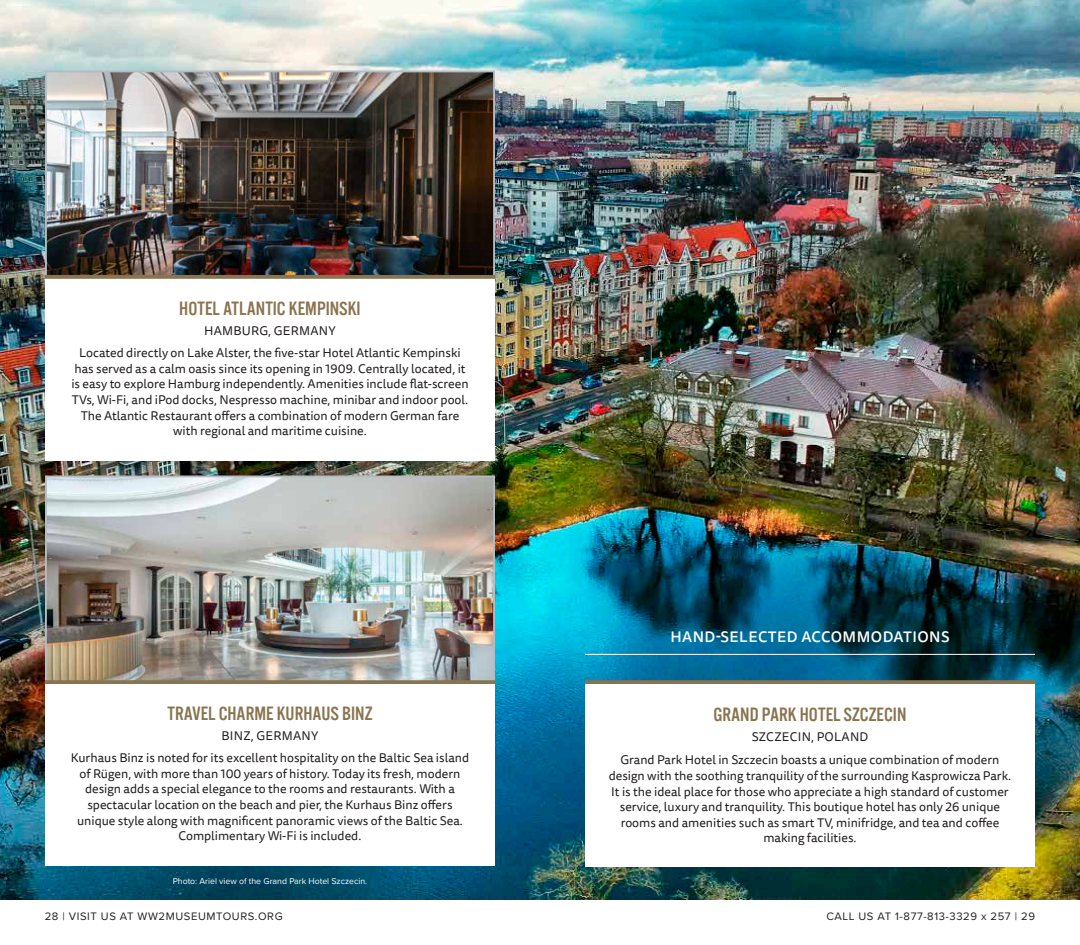
<style>
.page{position:relative;width:1080px;height:945px;background:#fff}
.page>*{position:absolute;margin:0;border:0;box-sizing:border-box;transform-origin:0 0}
.t1{font:20px "Alternate Gothic LT No 3";color:#89744f}
.t2{font:500 15px "Tisa Sans OT";letter-spacing:.03em;color:#fff}
.t3{font:12.5px/15.6px "Tisa Sans OT";color:#231f20;text-align:center}
.t4{font:11.25px "Proxima Nova";letter-spacing:.05em;color:#231f20}
.t5{font:8.75px "Proxima Nova";color:#fff}
</style>
<div class="page">
<img style="left:0;top:0;width:1080px;height:900px">
<div style="left:585px;top:684px;width:450px;height:182px;background:#fff"></div>
<svg style="left:585px;top:680px;width:450px;height:4px;background:#807252"></svg>
<div style="left:45px;top:276px;width:450px;height:185px;background:#fff"></div>
<img style="left:48px;top:74px;width:444px;height:201px">
<div style="left:45px;top:71px;width:450px;height:208px;border:2px solid #b5bbc0"></div>
<svg style="left:45px;top:275px;width:450px;height:4px;background:#8e7b59"></svg>
<div style="left:45px;top:681px;width:450px;height:185px;background:#fff"></div>
<img style="left:48px;top:478px;width:444px;height:202px">
<div style="left:45px;top:475px;width:450px;height:209px;border:2px solid #b5bbc0"></div>
<svg style="left:45px;top:680px;width:450px;height:4px;background:#8a7753"></svg>
<hr style="left:585px;top:654px;width:450px;height:1px;background:#fff">
<h1 class="t1" style="left:179px;top:298px;width:183px">HOTEL ATLANTIC KEMPINSKI</h1>
<p class="t3" style="left:79px;top:321px;width:383px;line-height:21.9px">HAMBURG, GERMANY<br>Located directly on Lake Alster, the five-star Hotel Atlantic Kempinski</p>
<p class="t3" style="left:71px;top:361px;width:399px">has served as a calm oasis since its opening in 1909. Centrally located, it is easy to explore Hamburg independently. Amenities include flat-screen TVs, Wi-Fi, and iPod docks, Nespresso machine, minibar and indoor pool.<br>The Atlantic Restaurant offers a combination of modern German fare with regional and maritime cuisine.</p>
<h1 class="t1" style="left:168px;top:703px;width:206px">TRAVEL CHARME KURHAUS BINZ</h1>
<p class="t3" style="left:71px;top:726px;width:400px;line-height:21.9px">BINZ, GERMANY<br>Kurhaus Binz is noted for its excellent hospitality on the Baltic Sea island</p>
<p class="t3" style="left:77px;top:766px;width:387px">of Rügen, with more than 100 years of history. Today its fresh, modern design adds a special elegance to the rooms and restaurants. With a spectacular location on the beach and pier, the Kurhaus Binz offers unique style along with magnificent panoramic views of the Baltic Sea.<br>Complimentary Wi-Fi is included.</p>
<p class="t5" style="left:173px;top:875px;width:196px">Photo: Ariel view of the Grand Park Hotel Szczecin.</p>
<p class="t2" style="left:670px;top:627px;width:281px">HAND-SELECTED ACCOMMODATIONS</p>
<h1 class="t1" style="left:714px;top:704px;width:194px">GRAND PARK HOTEL SZCZECIN</h1>
<p class="t3" style="left:621px;top:726px;width:380px;line-height:23.1px">SZCZECIN, POLAND<br>Grand Park Hotel in Szczecin boasts a unique combination of modern</p>
<p class="t3" style="left:609px;top:769px;width:404px">design with the soothing tranquility of the surrounding Kasprowicza Park.<br>It is the ideal place for those who appreciate a high standard of customer service, luxury and tranquility. This boutique hotel has only 26 unique rooms and amenities such as smart TV, minifridge, and tea and coffee making facilities.</p>
<p class="t4" style="left:45px;top:908px;width:239px">28 | VISIT US AT WW2MUSEUMTOURS.ORG</p>
<p class="t4" style="left:826px;top:908px;width:210px">CALL US AT 1-877-813-3329 x 257 | 29</p>
</div>
